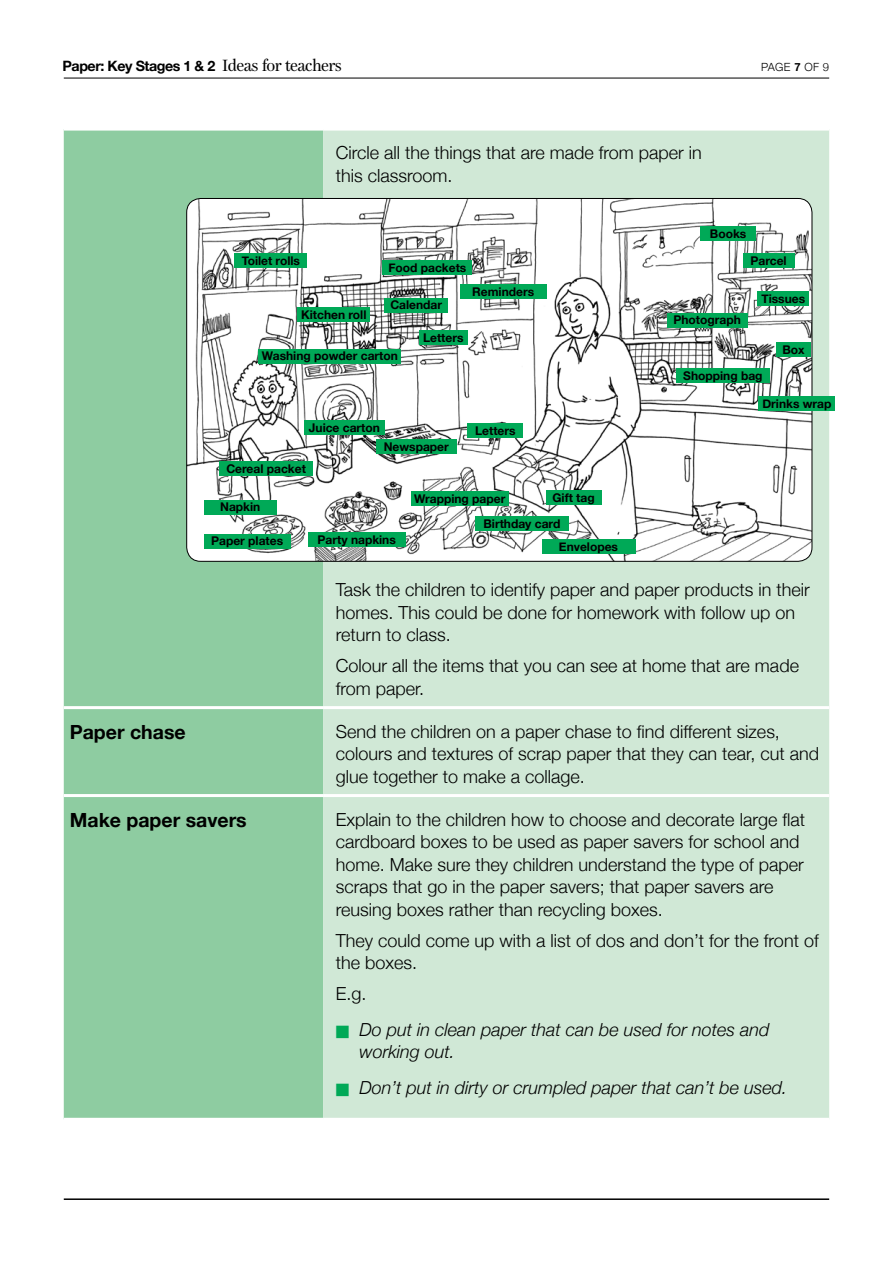
<style>
.page{position:relative;width:893px;height:1263px;background:#fff}
.page>*{position:absolute;margin:0;border:0;box-sizing:border-box;transform-origin:0 0}
.t1{font:700 19.5px "Helvetica Neue";color:#000}
.t2{font:300 18px/22.5px "Helvetica Neue";color:#000}
.t3{font:italic 300 18px/22.5px "Helvetica Neue";color:#000}
.t4{font:700 14.25px "Helvetica Neue";letter-spacing:-.03em;color:#000}
.t5{font:700 12px/22.8px "Helvetica Neue";color:#000}
.t6{font:300 11.25px "Helvetica Neue";letter-spacing:.03em;color:#000}
.s1{font-family:"Bohemia LT Std";font-weight:400;font-size:16.5px}
.s2{font-weight:700}
.s3{color:#00a957}
</style>
<div class="page">
<hr style="left:64px;top:78px;width:765px;height:1px;background:#000">
<hr style="left:64px;top:1198px;width:765px;height:2px;background:#000">
<div style="left:64px;top:131px;width:259px;height:987px;background:#8ecca1"></div>
<div style="left:323px;top:131px;width:506px;height:987px;background:#d0e8d6"></div>
<hr style="left:64px;top:706px;width:259px;height:3px;background:#fff">
<hr style="left:323px;top:706px;width:506px;height:3px;background:#fff">
<hr style="left:64px;top:794px;width:259px;height:3px;background:#fff">
<hr style="left:323px;top:794px;width:506px;height:3px;background:#fff">
<img style="left:187px;top:198px;width:625px;height:363px">
<div style="left:259px;top:349px;width:142px;height:15px;background:#00a957"></div>
<div style="left:235px;top:253px;width:72px;height:15px;background:#00a957"></div>
<div style="left:384px;top:298px;width:64px;height:15px;background:#00a957"></div>
<div style="left:204px;top:534px;width:86px;height:15px;background:#00a957"></div>
<div style="left:701px;top:226px;width:55px;height:15px;background:#00a957"></div>
<div style="left:460px;top:284px;width:86px;height:15px;background:#00a957"></div>
<div style="left:776px;top:342px;width:34px;height:15px;background:#00a957"></div>
<div style="left:759px;top:396px;width:76px;height:15px;background:#00a957"></div>
<div style="left:667px;top:313px;width:80px;height:14px;background:#00a957"></div>
<div style="left:419px;top:330px;width:49px;height:15px;background:#00a957"></div>
<div style="left:376px;top:439px;width:81px;height:15px;background:#00a957"></div>
<div style="left:475px;top:516px;width:94px;height:15px;background:#00a957"></div>
<div style="left:542px;top:539px;width:93px;height:15px;background:#00a957"></div>
<div style="left:546px;top:490px;width:55px;height:15px;background:#00a957"></div>
<div style="left:308px;top:532px;width:98px;height:15px;background:#00a957"></div>
<div style="left:219px;top:461px;width:94px;height:15px;background:#00a957"></div>
<div style="left:411px;top:491px;width:98px;height:15px;background:#00a957"></div>
<div style="left:758px;top:291px;width:51px;height:15px;background:#00a957"></div>
<div style="left:204px;top:500px;width:72px;height:14px;background:#00a957"></div>
<div style="left:468px;top:423px;width:55px;height:15px;background:#00a957"></div>
<div style="left:304px;top:420px;width:81px;height:15px;background:#00a957"></div>
<div style="left:383px;top:260px;width:89px;height:15px;background:#00a957"></div>
<div style="left:298px;top:307px;width:72px;height:15px;background:#00a957"></div>
<div style="left:676px;top:368px;width:94px;height:15px;background:#00a957"></div>
<div style="left:743px;top:253px;width:51px;height:15px;background:#00a957"></div>
<p class="t4" style="left:63px;top:57px;width:281px">Paper: Key Stages 1 &amp; 2 <span class="s1">Ideas for teachers</span></p>
<p class="t6" style="left:761px;top:60px;width:69px">page <span class="s2">7</span> of 9</p>
<p class="t5" style="left:242px;top:249px;width:60px">Toilet rolls</p>
<p class="t2" style="left:336px;top:141px;width:368px">Circle all the things that are made from paper in this classroom.</p>
<p class="t5" style="left:388px;top:256px;width:79px">Food packets</p>
<p class="t5" style="left:710px;top:222px;width:38px">Books</p>
<p class="t5" style="left:750px;top:249px;width:38px">Parcel</p>
<p class="t5" style="left:301px;top:303px;width:67px">Kitchen roll</p>
<p class="t5" style="left:390px;top:293px;width:53px">Calendar</p>
<p class="t5" style="left:423px;top:326px;width:42px">Letters</p>
<p class="t5" style="left:262px;top:344px;width:137px">Washing powder carton</p>
<p class="t5" style="left:472px;top:280px;width:63px">Reminders</p>
<p class="t5" style="left:309px;top:416px;width:73px">Juice carton</p>
<p class="t5" style="left:475px;top:419px;width:42px">Letters</p>
<p class="t5" style="left:226px;top:457px;width:81px">Cereal packet</p>
<p class="t5" style="left:220px;top:495px;width:42px">Napkin</p>
<p class="t5" style="left:211px;top:529px;width:73px">Paper plates</p>
<p class="t5" style="left:384px;top:435px;width:67px">Newspaper</p>
<p class="t5" style="left:414px;top:487px;width:93px">Wrapping paper</p>
<p class="t5" style="left:552px;top:486px;width:44px">Gift tag</p>
<p class="t5" style="left:318px;top:528px;width:80px">Party napkins</p>
<p class="t5" style="left:559px;top:512px;width:61px;text-indent:-75px">Birthday card<br>Envelopes</p>
<p class="t5" style="left:673px;top:308px;width:69px">Photograph</p>
<p class="t5" style="left:761px;top:287px;width:45px">Tissues</p>
<p class="t5" style="left:782px;top:338px;width:24px">Box</p>
<p class="t5" style="left:683px;top:364px;width:81px">Shopping bag</p>
<p class="t5" style="left:762px;top:392px;width:71px">Drinks wrap</p>
<p class="t2" style="left:336px;top:578px;width:476px">Task the children to identify paper and paper products in their homes. This could be done for homework with follow up on return to class.</p>
<p class="t2" style="left:336px;top:654px;width:465px">Colour all the items that you can see at home that are made from paper.</p>
<p class="t1" style="left:70px;top:720px;width:117px">Paper chase</p>
<p class="t2" style="left:336px;top:720px;width:485px">Send the children on a paper chase to find different sizes, colours and textures of scrap paper that they can tear, cut and glue together to make a collage.</p>
<p class="t1" style="left:70px;top:808px;width:178px">Make paper savers</p>
<p class="t2" style="left:336px;top:808px;width:471px">Explain to the children how to choose and decorate large flat cardboard boxes to be used as paper savers for school and home. Make sure they children understand the type of paper scraps that go in the paper savers; that paper savers are reusing boxes rather than recycling boxes.</p>
<p class="t2" style="left:336px;top:929px;width:484px">They could come up with a list of dos and don’t for the front of the boxes.</p>
<p class="t2" style="left:336px;top:982px;width:32px">E.g.</p>
<p class="t3" style="left:359px;top:1018px;width:412px;text-indent:-24px"><span class="s3">■</span> Do put in clean paper that can be used for notes and working out.</p>
<p class="t3" style="left:336px;top:1076px;width:453px"><span class="s3">■</span> Don’t put in dirty or crumpled paper that can’t be used.</p>
</div>
